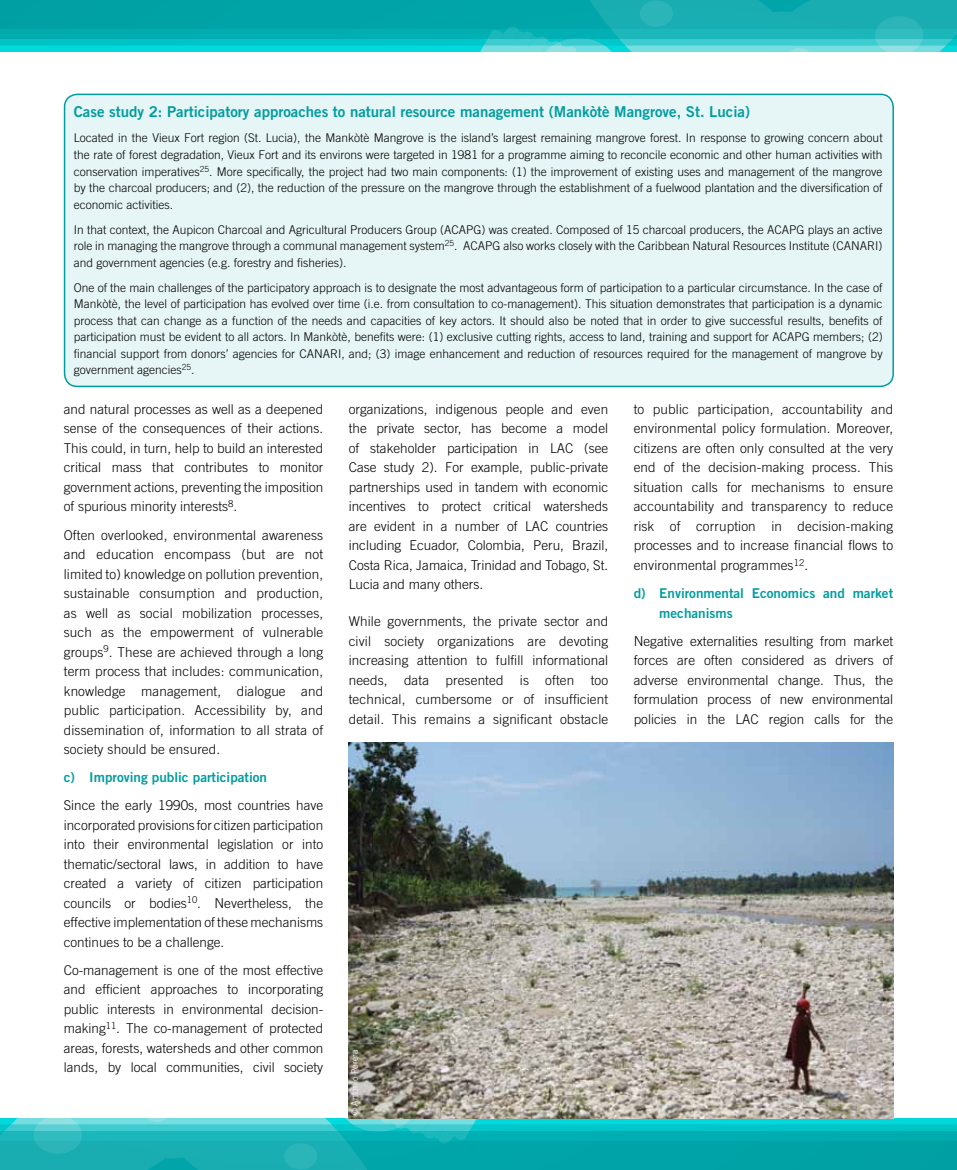
<style>
.page{position:relative;width:957px;height:1170px;background:#fff}
.page>*{position:absolute;margin:0;border:0;box-sizing:border-box;transform-origin:0 0}
.t1{font:15px "Trade Gothic LT Std Bd 2";color:#009da0}
.t2{font:300 13.5px/19.5px "Trade Gothic LT Std";color:#000;text-align:justify}
.t3{font:13.5px/19.5px "Trade Gothic LT Std Bd 2";color:#009da0}
.t4{font:300 12px/16.5px "Trade Gothic LT Std";color:#000;text-align:justify}
.t5{font:300 9px "Trade Gothic LT Std";color:#fff}
</style>
<div class="page">
<div style="left:65px;top:94px;width:828px;height:292px;background:#e6f5f5;border-radius:13px"></div>
<div style="left:64px;top:94px;width:830px;height:293px;border:2px solid #009da0;border-radius:13px"></div>
<svg style="left:0;top:0;width:957px;height:52px;background:#0ba9ad"></svg>
<svg style="left:0;top:30px;width:957px;height:21px;background:#1cc3c6"></svg>
<svg style="left:0;top:1140px;width:957px;height:30px;background:#09a7ab"></svg>
<svg style="left:0;top:1118px;width:957px;height:22px;background:#21c2c5"></svg>
<img style="left:349px;top:742px;width:545px;height:376px">
<p class="t1" style="left:74px;top:103px;width:678px">Case study 2: Participatory approaches to natural resource management (Mankòtè Mangrove, St. Lucia)</p>
<p class="t4" style="left:74px;top:130px;width:810px">Located in the Vieux Fort region (St. Lucia), the Mankòtè Mangrove is the island’s largest remaining mangrove forest. In response to growing concern about the rate of forest degradation, Vieux Fort and its environs were targeted in 1981 for a programme aiming to reconcile economic and other human activities with conservation imperatives<sup>25</sup>. More specifically, the project had two main components: (1) the improvement of existing uses and management of the mangrove by the charcoal producers; and (2), the reduction of the pressure on the mangrove through the establishment of a fuelwood plantation and the diversification of economic activities.</p>
<p class="t4" style="left:74px;top:221px;width:810px">In that context, the Aupicon Charcoal and Agricultural Producers Group (ACAPG) was created. Composed of 15 charcoal producers, the ACAPG plays an active role in managing the mangrove through a communal management system<sup>25</sup>. ACAPG also works closely with the Caribbean Natural Resources Institute (CANARI) and government agencies (e.g. forestry and fisheries).</p>
<p class="t4" style="left:74px;top:279px;width:810px">One of the main challenges of the participatory approach is to designate the most advantageous form of participation to a particular circumstance. In the case of Mankòtè, the level of participation has evolved over time (i.e. from consultation to co-management). This situation demonstrates that participation is a dynamic process that can change as a function of the needs and capacities of key actors. It should also be noted that in order to give successful results, benefits of participation must be evident to all actors. In Mankòtè, benefits were: (1) exclusive cutting rights, access to land, training and support for ACAPG members; (2) financial support from donors’ agencies for CANARI, and; (3) image enhancement and reduction of resources required for the management of mangrove by government agencies<sup>25</sup>.</p>
<p class="t2" style="left:64px;top:399px;width:261px">and natural processes as well as a deepened sense of the consequences of their actions.<br>This could, in turn, help to build an interested critical mass that contributes to monitor government actions, preventing the imposition of spurious minority interests<sup>8</sup>.</p>
<p class="t2" style="left:64px;top:524px;width:261px">Often overlooked, environmental awareness and education encompass (but are not limited to) knowledge on pollution prevention, sustainable consumption and production, as well as social mobilization processes, such as the empowerment of vulnerable groups<sup>9</sup>. These are achieved through a long term process that includes: communication, knowledge management, dialogue and public participation. Accessibility by, and dissemination of, information to all strata of society should be ensured.</p>
<p class="t3" style="left:64px;top:767px;width:205px">c) Improving public participation</p>
<p class="t2" style="left:64px;top:795px;width:261px">Since the early 1990s, most countries have incorporated provisions for citizen participation into their environmental legislation or into thematic/sectoral laws, in addition to have created a variety of citizen participation councils or bodies<sup>10</sup>. Nevertheless, the effective implementation of these mechanisms continues to be a challenge.</p>
<p class="t2" style="left:64px;top:959px;width:261px">Co-management is one of the most effective and efficient approaches to incorporating public interests in environmental decision&shy;making<sup>11</sup>. The co-management of protected areas, forests, watersheds and other common lands, by local communities, civil society</p>
<p class="t2" style="left:634px;top:399px;width:261px">to public participation, accountability and environmental policy formulation. Moreover, citizens are often only consulted at the very end of the decision-making process. This situation calls for mechanisms to ensure accountability and transparency to reduce risk of corruption in decision-making processes and to increase financial flows to environmental programmes<sup>12</sup>.</p>
<p class="t3" style="left:659px;top:583px;width:235px;text-indent:-26px">d) Environmental Economics and market mechanisms</p>
<p class="t2" style="left:634px;top:630px;width:261px">Negative externalities resulting from market forces are often considered as drivers of adverse environmental change. Thus, the formulation process of new environmental policies in the LAC region calls for the</p>
<p class="t2" style="left:349px;top:399px;width:261px">organizations, indigenous people and even the private sector, has become a model of stakeholder participation in LAC (see Case study 2). For example, public-private partnerships used in tandem with economic incentives to protect critical watersheds are evident in a number of LAC countries including Ecuador, Colombia, Peru, Brazil, Costa Rica, Jamaica, Trinidad and Tobago, St.<br>Lucia and many others.</p>
<p class="t2" style="left:349px;top:611px;width:261px">While governments, the private sector and civil society organizations are devoting increasing attention to fulfill informational needs, data presented is often too technical, cumbersome or of insufficient detail. This remains a significant obstacle</p>
<p class="t5" style="left:349px;top:1115px;width:68px;rotate:-90deg">© Antonio Perera</p>
</div>
